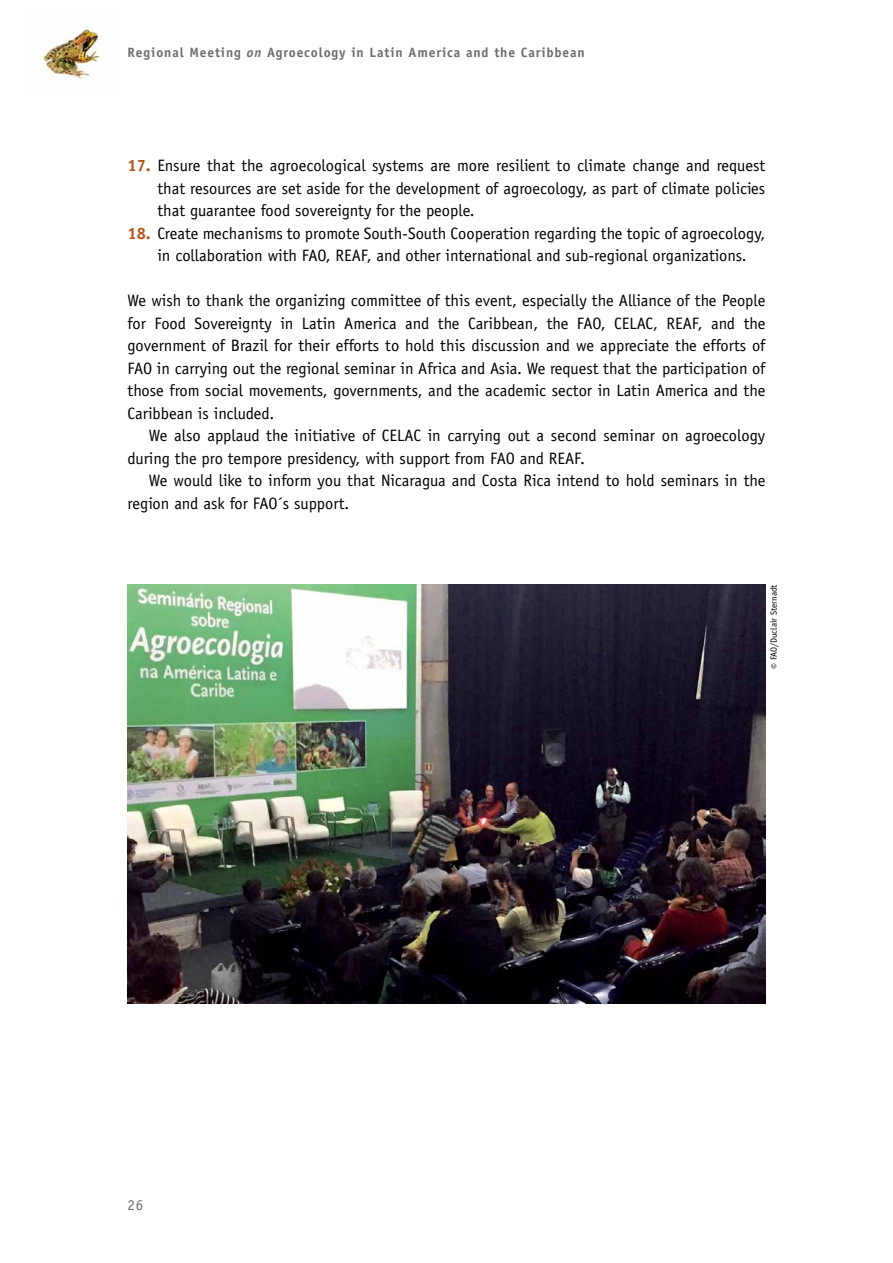
<style>
.page{position:relative;width:893px;height:1263px;background:#fff}
.page>*{position:absolute;margin:0;border:0;box-sizing:border-box;transform-origin:0 0}
.t1{font:16.5px/22.5px "Officina Sans";color:#000}
.t2{font:15px "Officina Sans";color:#6d6e71}
.t3{font:700 13.5px "Officina Sans";letter-spacing:.065em;color:#6d6e71}
.t4{font:9px "Officina Sans";color:#000}
.s1{font-style:italic}
.s2{font-weight:700;color:#b45314}
.s3{font-size:10.5px}
</style>
<div class="page">
<img style="left:40px;top:26px;width:60px;height:53px">
<img style="left:128px;top:585px;width:637px;height:419px">
<p class="t3" style="left:128px;top:44px;width:459px">Regional Meeting <span class="s1">on</span> Agroecology in Latin America and the Caribbean</p>
<p class="t1" style="left:157px;top:155px;width:609px;text-align:justify;text-indent:-30px"><span class="s2">17.</span> Ensure that the agroecological systems are more resilient to climate change and request that resources are set aside for the development of agroecology, as part of climate policies that guarantee food sovereignty for the people.</p>
<p class="t1" style="left:157px;top:222px;width:609px;text-indent:-30px"><span class="s2">18.</span> Create mechanisms to promote South-South Cooperation regarding the topic of agroecology, in collaboration with FAO, REAF, and other international and sub-regional organizations.</p>
<p class="t1" style="left:128px;top:290px;width:639px;text-align:justify">We wish to thank the organizing committee of this event, especially the Alliance of the People for Food Sovereignty in Latin America and the Caribbean, the FAO, CELAC, REAF, and the government of Brazil for their efforts to hold this discussion and we appreciate the efforts of FAO in carrying out the regional seminar in Africa and Asia. We request that the participation of those from social movements, governments, and the academic sector in Latin America and the Caribbean is included.</p>
<p class="t1" style="left:128px;top:425px;width:639px;text-indent:21px">We also applaud the initiative of CELAC in carrying out a second seminar on agroecology during the pro tempore presidency, with support from FAO and REAF.</p>
<p class="t1" style="left:128px;top:470px;width:639px;text-indent:21px">We would like to inform you that Nicaragua and Costa Rica intend to hold seminars in the region and ask for FAO´s support.</p>
<p class="t2" style="left:128px;top:1196px;width:17px">26</p>
<p class="t4" style="left:768px;top:669px;width:86px;rotate:-90deg"><span class="s3">©</span> FAO/Duclair Sternadt</p>
</div>
